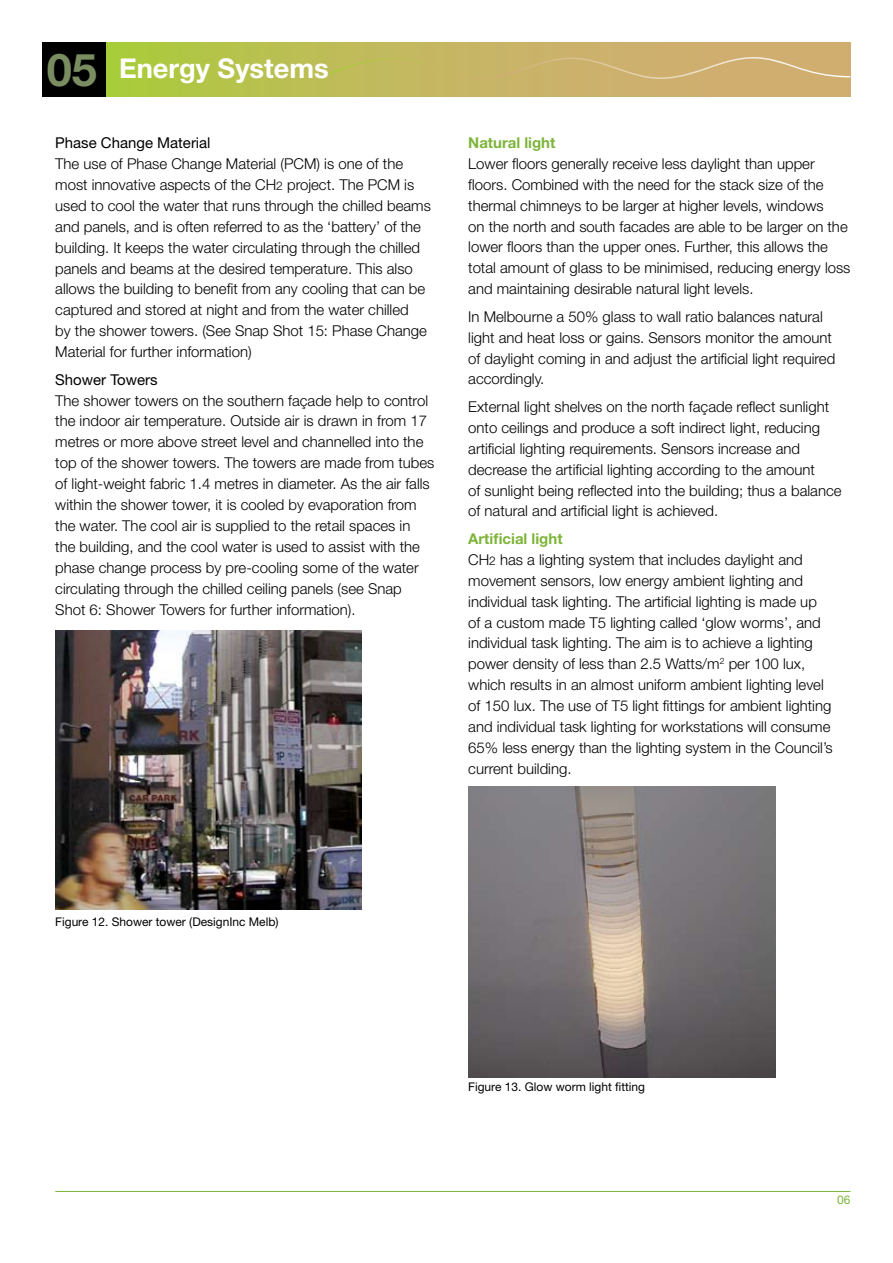
<style>
.page{position:relative;width:893px;height:1263px;background:#fff}
.page>*{position:absolute;margin:0;border:0;box-sizing:border-box;transform-origin:0 0}
.t1{font:700 27.3px "Helvetica Neue";color:#fff}
.t2{font:300 15px/21px "Helvetica Neue";color:#000}
.t3{font:15px "Helvetica Neue";color:#000}
.t4{font:700 15px "Helvetica Neue";color:#7db439}
.t5{font:12px "Helvetica Neue";color:#000}
.t6{font:12px "Helvetica Neue";color:#7db439}
.s1{font-size:45.3px;color:#798d61}
.s2{font-size:12px}
.s3{font-weight:700;color:#7db439}
</style>
<div class="page">
<hr style="left:55px;top:1191px;width:795px;height:1px;background:#7db439">
<div style="left:106px;top:43px;width:744px;height:54px;background:linear-gradient(to right,#b0c744,#d7a87b)"></div>
<svg style="left:329px;top:57px;width:521px;height:22px;background:#cbb46c"></svg>
<div style="left:43px;top:43px;width:63px;height:54px;background:#000"></div>
<img style="left:55px;top:630px;width:306px;height:279px">
<img style="left:469px;top:787px;width:307px;height:291px">
<h1 class="t1" style="left:47px;top:52px;width:284px"><span class="s1">05</span> Energy Systems</h1>
<p class="t3" style="left:55px;top:134px;width:157px">Phase Change Material</p>
<p class="t2" style="left:55px;top:153px;width:377px">The use of Phase Change Material (PCM) is one of the most innovative aspects of the CH<span class="s2">2</span> project. The PCM is used to cool the water that runs through the chilled beams and panels, and is often referred to as the ‘battery’ of the building. It keeps the water circulating through the chilled panels and beams at the desired temperature. This also allows the building to benefit from any cooling that can be captured and stored at night and from the water chilled<br>by the shower towers. (See Snap Shot 15: Phase Change Material for further information)</p>
<p class="t3" style="left:55px;top:370px;width:104px">Shower Towers</p>
<p class="t2" style="left:55px;top:389px;width:381px">The shower towers on the southern façade help to control the indoor air temperature. Outside air is drawn in from 17 metres or more above street level and channelled into the top of the shower towers. The towers are made from tubes of light-weight fabric 1.4 metres in diameter. As the air falls within the shower tower, it is cooled by evaporation from the water. The cool air is supplied to the retail spaces in<br>the building, and the cool water is used to assist with the phase change process by pre-cooling some of the water circulating through the chilled ceiling panels (see Snap Shot 6: Shower Towers for further information).</p>
<p class="t4" style="left:468px;top:133px;width:89px">Natural light</p>
<p class="t2" style="left:468px;top:153px;width:384px">Lower floors generally receive less daylight than upper floors. Combined with the need for the stack size of the thermal chimneys to be larger at higher levels, windows<br>on the north and south facades are able to be larger on the lower floors than the upper ones. Further, this allows the total amount of glass to be minimised, reducing energy loss and maintaining desirable natural light levels.</p>
<p class="t2" style="left:468px;top:305px;width:368px">In Melbourne a 50% glass to wall ratio balances natural light and heat loss or gains. Sensors monitor the amount of daylight coming in and adjust the artificial light required accordingly.</p>
<p class="t2" style="left:468px;top:396px;width:375px">External light shelves on the north façade reflect sunlight onto ceilings and produce a soft indirect light, reducing artificial lighting requirements. Sensors increase and decrease the artificial lighting according to the amount<br>of sunlight being reflected into the building; thus a balance of natural and artificial light is achieved.</p>
<p class="t2" style="left:468px;top:528px;width:366px"><span class="s3">Artificial light<br></span>CH<span class="s2">2</span> has a lighting system that includes daylight and movement sensors, low energy ambient lighting and individual task lighting. The artificial lighting is made up of a custom made T5 lighting called ‘glow worms’, and individual task lighting. The aim is to achieve a lighting power density of less than 2.5 Watts/m<sup>2</sup> per 100 lux, which results in an almost uniform ambient lighting level of 150 lux. The use of T5 light fittings for ambient lighting and individual task lighting for workstations will consume 65% less energy than the lighting system in the Council’s current building.</p>
<p class="t5" style="left:55px;top:914px;width:225px">Figure 12. Shower tower (DesignInc Melb)</p>
<p class="t5" style="left:468px;top:1080px;width:178px">Figure 13. Glow worm light fitting</p>
<p class="t6" style="left:837px;top:1193px;width:15px">06</p>
</div>
